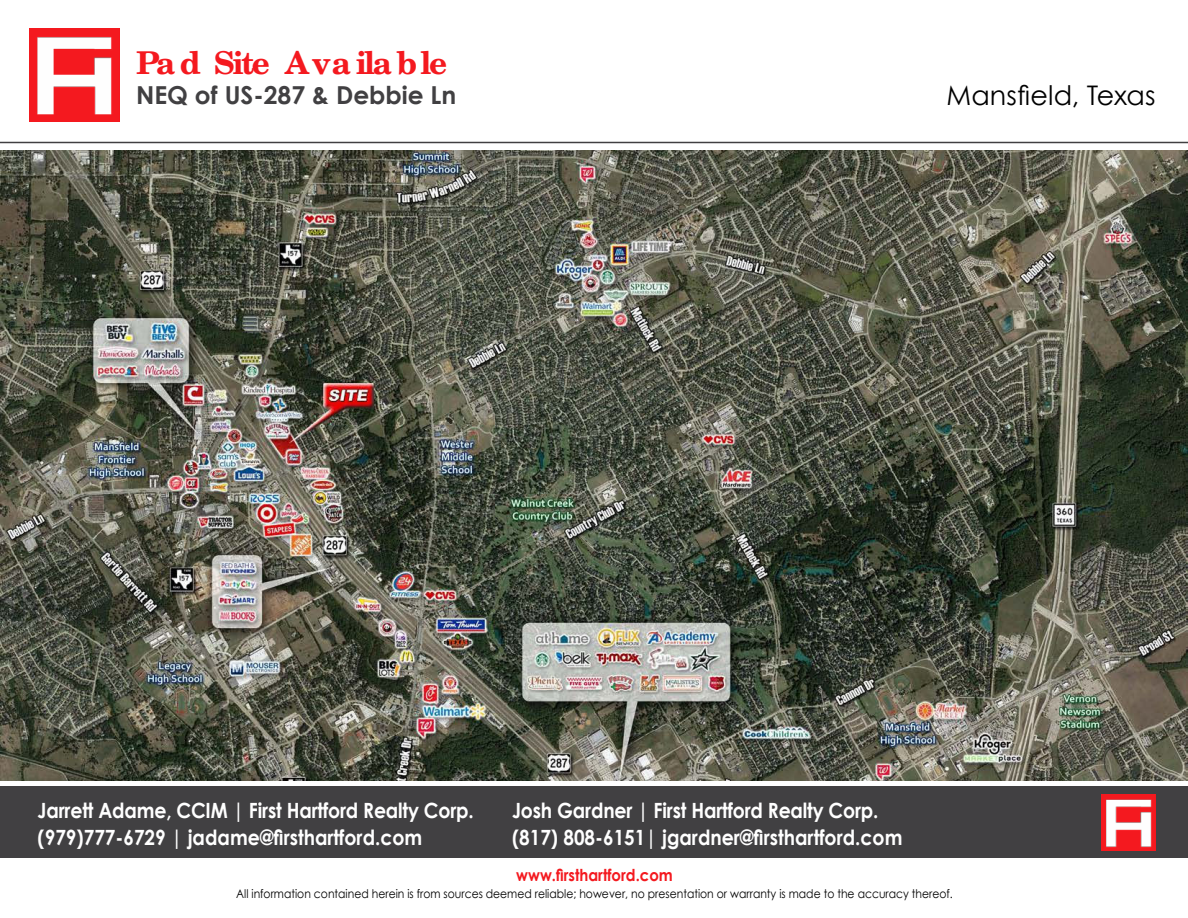
<style>
.page{position:relative;width:1188px;height:918px;background:#fff}
.page>*{position:absolute;margin:0;border:0;box-sizing:border-box;transform-origin:0 0}
.t1{font:700 31.5px "New Century Schlbk";letter-spacing:-.075em;color:#f4191f}
.t2{font:27px "Century Gothic";letter-spacing:.005em;color:#000}
.t3{font:700 24.75px "Century Gothic";color:#414042}
.t4{font:700 21px/27px "Century Gothic";letter-spacing:-.01em;color:#fff;scale:.9 1}
.t5{font:700 16.5px "Century Gothic";color:#f4191f;scale:.9 1}
.t6{font:12px "Century Gothic";color:#000;scale:.9 1}
</style>
<div class="page">
<img style="left:30px;top:29px;width:90px;height:93px">
<div style="left:0;top:787px;width:1188px;height:71px;background:#414042"></div>
<img style="left:1101px;top:794px;width:54px;height:57px">
<img style="left:0;top:150px;width:1188px;height:631px">
<hr style="left:0;top:142px;width:1188px;height:1px;background:#414042">
<h1 class="t1" style="left:136px;top:45px;width:313px">Pa d Site Ava ila ble</h1>
<p class="t3" style="left:136px;top:76px;width:322px">NEQ of US-287 &amp; Debbie Ln</p>
<p class="t2" style="left:947px;top:76px;width:210px">Mansfield, Texas</p>
<p class="t4" style="left:38px;top:796px;width:486px">Jarrett Adame, CCIM | First Hartford Realty Corp. (979)777-6729 | jadame@firsthartford.com</p>
<p class="t4" style="left:512px;top:796px;width:435px">Josh Gardner | First Hartford Realty Corp. (817) 808-6151| jgardner@firsthartford.com</p>
<p class="t5" style="left:516px;top:862px;width:175px">www.firsthartford.com</p>
<p class="t6" style="left:236px;top:885px;width:798px">All information contained herein is from sources deemed reliable; however, no presentation or warranty is made to the accuracy thereof.</p>
</div>
